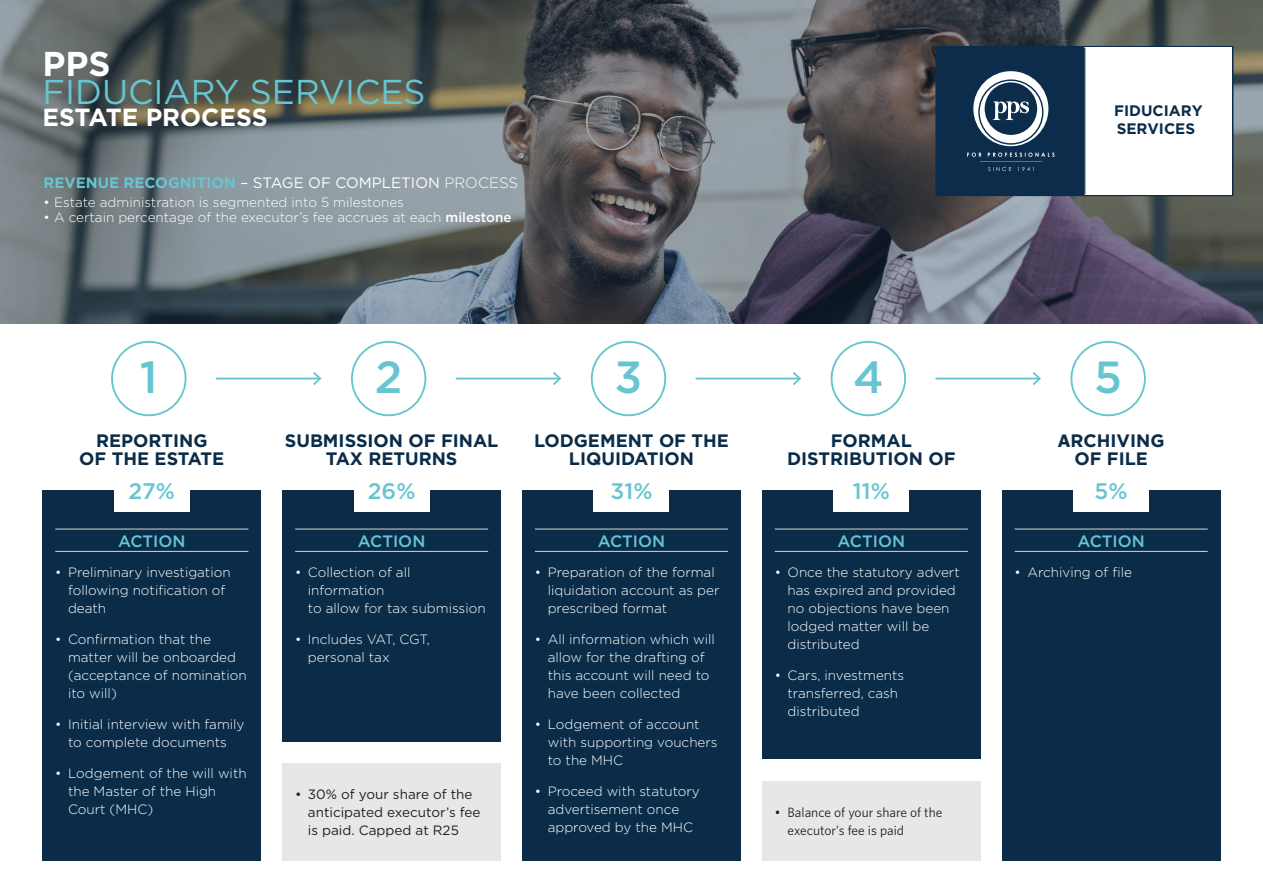
<style>
.page{position:relative;width:1263px;height:893px;background:#fff}
.page>*{position:absolute;margin:0;border:0;box-sizing:border-box;transform-origin:0 0}
.t1{font:500 45px "Gotham";color:#67c5d1}
.t2{font:34.5px "Gotham";color:#66c6d1}
.t3{font:700 34.5px "Gotham";color:#fff}
.t4{font:700 24.75px "Gotham";color:#fff}
.t5{font:500 22.5px "Gotham";color:#67c5d1}
.t6{font:700 18px/18px "Gotham";color:#0a2c49;text-align:center}
.t7{font:500 16.5px "Gotham";color:#67c5d1}
.t8{font:700 15.15px/18px "Gotham";color:#0c2c4b}
.t9{font:700 15px "Gotham";color:#67c5d1}
.t10{font:300 13.5px/18px "Gotham";color:#fff}
.t11{font:13.5px/18px "Gotham";color:#231f20}
.t12{font:13.5px/18px "Whitney";color:#231f20}
.s1{font-weight:400;color:#fff}
.s2{font-weight:300;color:#fff}
.s3{font-weight:500}
.s4{font-family:"Whitney"}
</style>
<div class="page">
<div style="left:43px;top:490px;width:218px;height:371px;background:#0a2c49"></div>
<hr style="left:55px;top:528px;width:193px;height:2px;background:#c3c3c3">
<hr style="left:55px;top:551px;width:193px;height:1px;background:#c3c3c3">
<div style="left:282px;top:490px;width:219px;height:252px;background:#0a2c49"></div>
<hr style="left:295px;top:528px;width:193px;height:2px;background:#c3c3c3">
<hr style="left:295px;top:551px;width:193px;height:1px;background:#c3c3c3">
<div style="left:282px;top:763px;width:219px;height:98px;background:#e7e7e6"></div>
<div style="left:762px;top:781px;width:219px;height:80px;background:#e7e7e6"></div>
<div style="left:522px;top:490px;width:219px;height:371px;background:#0a2c49"></div>
<hr style="left:535px;top:528px;width:193px;height:2px;background:#c3c3c3">
<hr style="left:535px;top:551px;width:193px;height:1px;background:#c3c3c3">
<div style="left:762px;top:490px;width:219px;height:269px;background:#0a2c49"></div>
<hr style="left:775px;top:528px;width:193px;height:2px;background:#c3c3c3">
<hr style="left:775px;top:551px;width:193px;height:1px;background:#c3c3c3">
<div style="left:1002px;top:490px;width:218px;height:371px;background:#0a2c49"></div>
<hr style="left:1015px;top:528px;width:193px;height:2px;background:#c3c3c3">
<hr style="left:1015px;top:551px;width:193px;height:1px;background:#c3c3c3">
<div style="left:114px;top:469px;width:75px;height:42px;background:#fff"></div>
<div style="left:354px;top:469px;width:75px;height:42px;background:#fff"></div>
<div style="left:594px;top:469px;width:75px;height:42px;background:#fff"></div>
<div style="left:834px;top:469px;width:75px;height:42px;background:#fff"></div>
<div style="left:1073px;top:469px;width:76px;height:42px;background:#fff"></div>
<div style="left:111px;top:341px;width:75px;height:75px;border:2px solid #67c5d1;border-radius:50%"></div>
<div style="left:351px;top:341px;width:75px;height:75px;border:2px solid #67c5d1;border-radius:50%"></div>
<div style="left:591px;top:341px;width:75px;height:75px;border:2px solid #67c5d1;border-radius:50%"></div>
<div style="left:831px;top:341px;width:75px;height:75px;border:2px solid #67c5d1;border-radius:50%"></div>
<div style="left:1070px;top:341px;width:76px;height:75px;border:2px solid #67c5d1;border-radius:50%"></div>
<hr style="left:456px;top:378px;width:104px;height:1px;background:#67c5d1">
<svg style="left:551px;top:372px;width:11px;height:13px"></svg>
<hr style="left:696px;top:378px;width:104px;height:1px;background:#67c5d1">
<svg style="left:791px;top:372px;width:10px;height:13px"></svg>
<hr style="left:935px;top:378px;width:105px;height:1px;background:#67c5d1">
<svg style="left:1030px;top:372px;width:11px;height:13px"></svg>
<hr style="left:216px;top:378px;width:104px;height:1px;background:#67c5d1">
<svg style="left:311px;top:372px;width:11px;height:13px"></svg>
<svg style="left:0;top:0;width:1263px;height:324px;background:#5f6469"></svg>
<svg style="left:935px;top:46px;width:298px;height:150px"></svg>
<hr style="left:1084px;top:48px;width:1px;height:147px;background:#072b49">
<h2 class="t3" style="left:43px;top:41px;width:70px">PPS</h2>
<h2 class="t2" style="left:43px;top:70px;width:385px">FIDUCIARY SERVICES</h2>
<h3 class="t4" style="left:43px;top:101px;width:226px">ESTATE PROCESS</h3>
<p class="t9" style="left:44px;top:173px;width:476px">REVENUE RECOGNITION <span class="s1">– STAGE OF COMPLETION</span> <span class="s2">PROCESS</span></p>
<p class="t10" style="left:44px;top:193px;width:362px">• Estate administration is segmented into 5 milestones</p>
<p class="t10" style="left:44px;top:208px;width:469px">• A certain percentage of the executor’s fee accrues at each <span class="s3">milestone</span></p>
<p class="t8" style="left:1114px;top:102px;width:90px">FIDUCIARY<br>SERVICES</p>
<h1 class="t1" style="left:140px;top:347px;width:19px">1</h1>
<h1 class="t1" style="left:375px;top:347px;width:29px">2</h1>
<h1 class="t1" style="left:615px;top:347px;width:29px">3</h1>
<h1 class="t1" style="left:853px;top:347px;width:32px">4</h1>
<h1 class="t1" style="left:1094px;top:347px;width:30px">5</h1>
<h3 class="t6" style="left:79px;top:431px;width:146px">REPORTING<br>OF THE ESTATE</h3>
<h3 class="t6" style="left:285px;top:431px;width:215px">SUBMISSION OF FINAL<br>TAX RETURNS</h3>
<h3 class="t6" style="left:787px;top:431px;width:170px">FORMAL<br>DISTRIBUTION OF</h3>
<h3 class="t6" style="left:1058px;top:431px;width:108px"><span class="s4">A</span>RCHIVING<br>OF FILE</h3>
<h3 class="t6" style="left:534px;top:431px;width:196px">LODGEMENT OF THE<br>LIQUIDATION</h3>
<h3 class="t5" style="left:129px;top:476px;width:48px">27%</h3>
<h3 class="t5" style="left:368px;top:476px;width:49px">26%</h3>
<h3 class="t5" style="left:610px;top:476px;width:43px">31%</h3>
<h3 class="t5" style="left:853px;top:476px;width:38px">11%</h3>
<h3 class="t5" style="left:1094px;top:476px;width:35px">5%</h3>
<p class="t7" style="left:118px;top:530px;width:69px">ACTION</p>
<p class="t10" style="left:68px;top:563px;width:164px;text-indent:-13px">• Preliminary investigation following notification of death</p>
<p class="t10" style="left:68px;top:630px;width:180px;text-indent:-13px">• Confirmation that the matter will be onboarded (acceptance of nomination ito will)</p>
<p class="t10" style="left:55px;top:715px;width:191px;text-align:center">• Initial interview with family to complete documents</p>
<p class="t10" style="left:68px;top:763px;width:180px;text-indent:-13px">• Lodgement of the will with the Master of the High<br>Court (MHC)</p>
<p class="t7" style="left:358px;top:530px;width:69px">ACTION</p>
<p class="t10" style="left:308px;top:563px;width:179px;text-indent:-13px">• Collection of all information<br>to allow for tax submission</p>
<p class="t10" style="left:308px;top:630px;width:124px;text-indent:-13px">• Includes VAT, CGT, personal tax</p>
<p class="t11" style="left:308px;top:785px;width:174px;text-indent:-13px">• 30% of your share of the anticipated executor’s fee is paid. Capped at R25</p>
<p class="t7" style="left:598px;top:530px;width:69px">ACTION</p>
<p class="t10" style="left:548px;top:563px;width:173px;text-indent:-13px">• Preparation of the formal liquidation account as per prescribed format</p>
<p class="t10" style="left:548px;top:630px;width:169px;text-indent:-13px">• All information which will allow for the drafting of this account will need to have been collected</p>
<p class="t10" style="left:548px;top:715px;width:171px;text-indent:-13px">• Lodgement of account with supporting vouchers to the MHC</p>
<p class="t10" style="left:535px;top:781px;width:166px;text-align:center">• Proceed with statutory advertisement once approved by the MHC</p>
<p class="t7" style="left:837px;top:530px;width:69px">ACTION</p>
<p class="t10" style="left:787px;top:563px;width:174px;text-indent:-13px">• Once the statutory advert has expired and provided no objections have been lodged matter will be distributed</p>
<p class="t10" style="left:787px;top:666px;width:118px;text-indent:-13px">• Cars, investments transferred, cash distributed</p>
<p class="t12" style="left:787px;top:803px;width:156px;text-indent:-13px">• Balance of your share of the executor’s fee is paid</p>
<p class="t7" style="left:1077px;top:530px;width:69px">ACTION</p>
<p class="t10" style="left:1015px;top:563px;width:119px">• Archiving of file</p>
</div>
